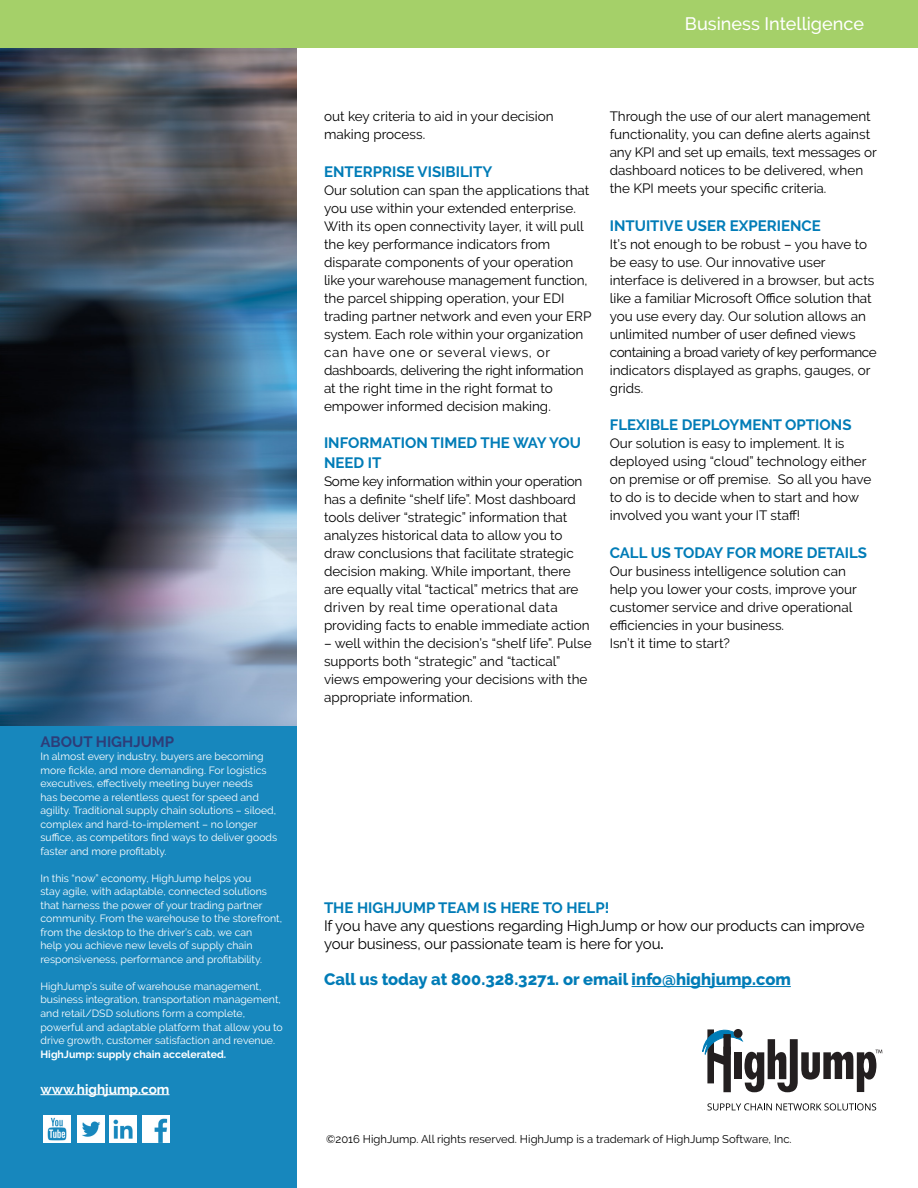
<style>
.page{position:relative;width:918px;height:1188px;background:#fff}
.page>*{position:absolute;margin:0;border:0;box-sizing:border-box;transform-origin:0 0}
.t1{font:500 18px "Raleway";color:#fff}
.t2{font:800 16.5px "Raleway";color:#017cb7}
.t3{font:700 15px/19.5px "Raleway";color:#017cb7}
.t4{font:15px/18px "Raleway";letter-spacing:-.01em;color:#000}
.t5{font:700 15px "Raleway";color:#2d3d79}
.t6{font:13.5px/18px "Raleway";color:#000}
.t7{font:700 13.5px "Raleway";color:#fff}
.t8{font:11.25px "Raleway";color:#000}
.t9{font:10.5px/13.5px "Raleway";color:#fff}
.t10{font:700 10.5px "Raleway";color:#fff}
.s1{font-weight:600}
</style>
<div class="page">
<img style="left:0;top:48px;width:297px;height:678px">
<div style="left:0;top:726px;width:297px;height:462px;background:#1787bd"></div>
<hr style="left:632px;top:986px;width:159px;height:1px;background:#017cb7">
<svg style="left:703px;top:1029px;width:179px;height:63px"></svg>
<svg style="left:707px;top:1103px;width:169px;height:7px"></svg>
<hr style="left:40px;top:1094px;width:130px;height:1px;background:#fff">
<img style="left:44px;top:1115px;width:27px;height:27px">
<img style="left:77px;top:1115px;width:27px;height:27px">
<img style="left:110px;top:1115px;width:27px;height:27px">
<img style="left:143px;top:1115px;width:27px;height:27px">
<div style="left:0;top:0;width:918px;height:48px;background:#a5d069"></div>
<p class="t5" style="left:40px;top:733px;width:135px">ABOUT HIGHJUMP</p>
<p class="t9" style="left:40px;top:750px;width:238px">In almost every industry, buyers are becoming more fickle, and more demanding. For logistics executives, effectively meeting buyer needs<br>has become a relentless quest for speed and agility. Traditional supply chain solutions – siloed, complex and hard-to-implement – no longer suffice, as competitors find ways to deliver goods faster and more profitably.</p>
<p class="t9" style="left:40px;top:871px;width:243px">In this “now” economy, HighJump helps you<br>stay agile, with adaptable, connected solutions that harness the power of your trading partner community. From the warehouse to the storefront, from the desktop to the driver’s cab, we can<br>help you achieve new levels of supply chain responsiveness, performance and profitability.</p>
<p class="t9" style="left:40px;top:980px;width:244px">HighJump’s suite of warehouse management, business integration, transportation management, and retail/DSD solutions form a complete, powerful and adaptable platform that allow you to drive growth, customer satisfaction and revenue.</p>
<p class="t10" style="left:40px;top:1048px;width:187px">HighJump: supply chain accelerated.</p>
<p class="t7" style="left:40px;top:1081px;width:131px">www.highjump.com</p>
<h1 class="t1" style="left:685px;top:14px;width:181px">Business Intelligence</h1>
<p class="t6" style="left:324px;top:107px;width:231px">out key criteria to aid in your decision making process.</p>
<p class="t3" style="left:324px;top:162px;width:170px">ENTERPRISE VISIBILITY</p>
<p class="t6" style="left:324px;top:181px;width:269px">Our solution can span the applications that you use within your extended enterprise.<br>With its open connectivity layer, it will pull the key performance indicators from disparate components of your operation like your warehouse management function, the parcel shipping operation, your EDI trading partner network and even your ERP system. Each role within your organization can have one or several views, or dashboards, delivering the right information at the right time in the right format to empower informed decision making.</p>
<p class="t3" style="left:324px;top:433px;width:258px">INFORMATION TIMED THE WAY YOU<br>NEED IT</p>
<p class="t6" style="left:324px;top:472px;width:267px">Some key information within your operation has a definite “shelf life”. Most dashboard tools deliver “strategic” information that analyzes historical data to allow you to draw conclusions that facilitate strategic decision making. While important, there are equally vital “tactical” metrics that are driven by real time operational data providing facts to enable immediate action</p>
<p class="t6" style="left:324px;top:634px;width:269px">– well within the decision’s “shelf life”. Pulse supports both “strategic” and “tactical” views empowering your decisions with the appropriate information.</p>
<p class="t6" style="left:610px;top:107px;width:269px">Through the use of our alert management functionality, you can define alerts against any KPI and set up emails, text messages or dashboard notices to be delivered, when the KPI meets your specific criteria.</p>
<p class="t3" style="left:610px;top:216px;width:213px">INTUITIVE USER EXPERIENCE</p>
<p class="t6" style="left:610px;top:235px;width:269px">It’s not enough to be robust – you have to be easy to use. Our innovative user interface is delivered in a browser, but acts like a familiar Microsoft Office solution that you use every day. Our solution allows an unlimited number of user defined views containing a broad variety of key performance indicators displayed as graphs, gauges, or grids.</p>
<p class="t3" style="left:610px;top:415px;width:243px">FLEXIBLE DEPLOYMENT OPTIONS</p>
<p class="t6" style="left:610px;top:434px;width:263px">Our solution is easy to implement. It is deployed using “cloud” technology either on premise or off premise. So all you have to do is to decide when to start and how involved you want your IT staff!</p>
<p class="t3" style="left:610px;top:543px;width:259px">CALL US TODAY FOR MORE DETAILS</p>
<p class="t6" style="left:610px;top:562px;width:249px">Our business intelligence solution can help you lower your costs, improve your customer service and drive operational efficiencies in your business.<br>Isn’t it time to start?</p>
<p class="t3" style="left:324px;top:898px;width:287px">THE HIGHJUMP TEAM IS HERE TO HELP!</p>
<p class="t4" style="left:324px;top:917px;width:542px">If you have any questions regarding HighJump or how our products can improve your business, our passionate team is here for you<span class="s1">.</span></p>
<p class="t2" style="left:324px;top:970px;width:468px">Call us today at 800.328.3271. or email info@highjump.com</p>
<p class="t8" style="left:326px;top:1132px;width:467px">©2016 HighJump. All rights reserved. HighJump is a trademark of HighJump Software, Inc.</p>
</div>
